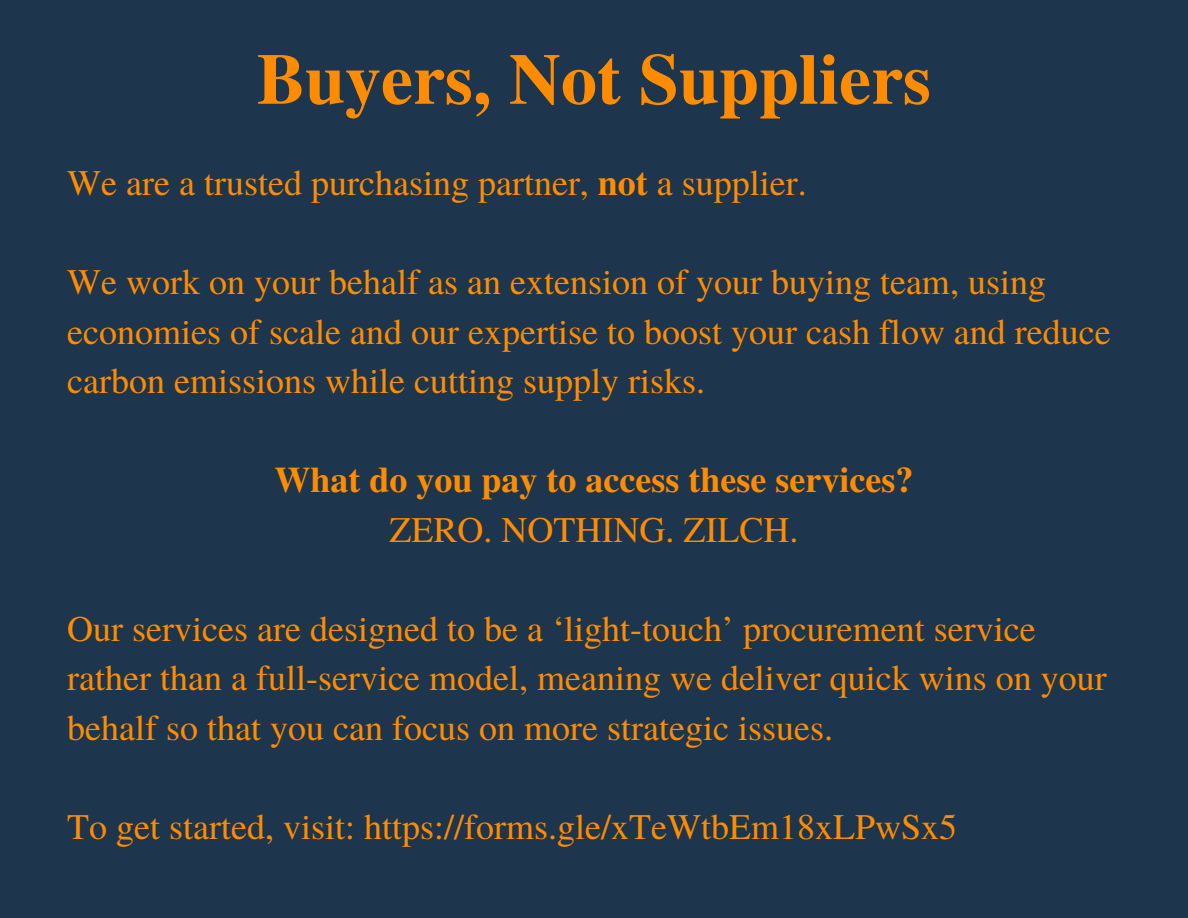
<style>
.page{position:relative;width:1188px;height:918px;background:#1d354d}
.page>*{position:absolute;margin:0;border:0;box-sizing:border-box;transform-origin:0 0}
.t1{font:700 72px "Te X Gyre Termes";color:#ff8c00}
.t2{font:36px/49.5px "Te X Gyre Termes";color:#ff8c00}
.t3{font:700 36px "Te X Gyre Termes";color:#ff8c00}
.s1{font-weight:700}
</style>
<div class="page">
<h1 class="t1" style="left:257px;top:23px;width:676px">Buyers, Not Suppliers</h1>
<p class="t2" style="left:67px;top:156px;width:741px">We are a trusted purchasing partner, <span class="s1">not</span> a supplier.</p>
<p class="t2" style="left:67px;top:255px;width:1045px">We work on your behalf as an extension of your buying team, using economies of scale and our expertise to boost your cash flow and reduce carbon emissions while cutting supply risks.</p>
<p class="t3" style="left:275px;top:452px;width:640px">What do you pay to access these services?</p>
<p class="t2" style="left:390px;top:503px;width:410px">ZERO. NOTHING. ZILCH.</p>
<p class="t2" style="left:67px;top:602px;width:1041px">Our services are designed to be a ‘light-touch’ procurement service rather than a full-service model, meaning we deliver quick wins on your behalf so that you can focus on more strategic issues.</p>
<p class="t2" style="left:67px;top:800px;width:892px">To get started, visit: https://forms.gle/xTeWtbEm18xLPwSx5</p>
</div>
